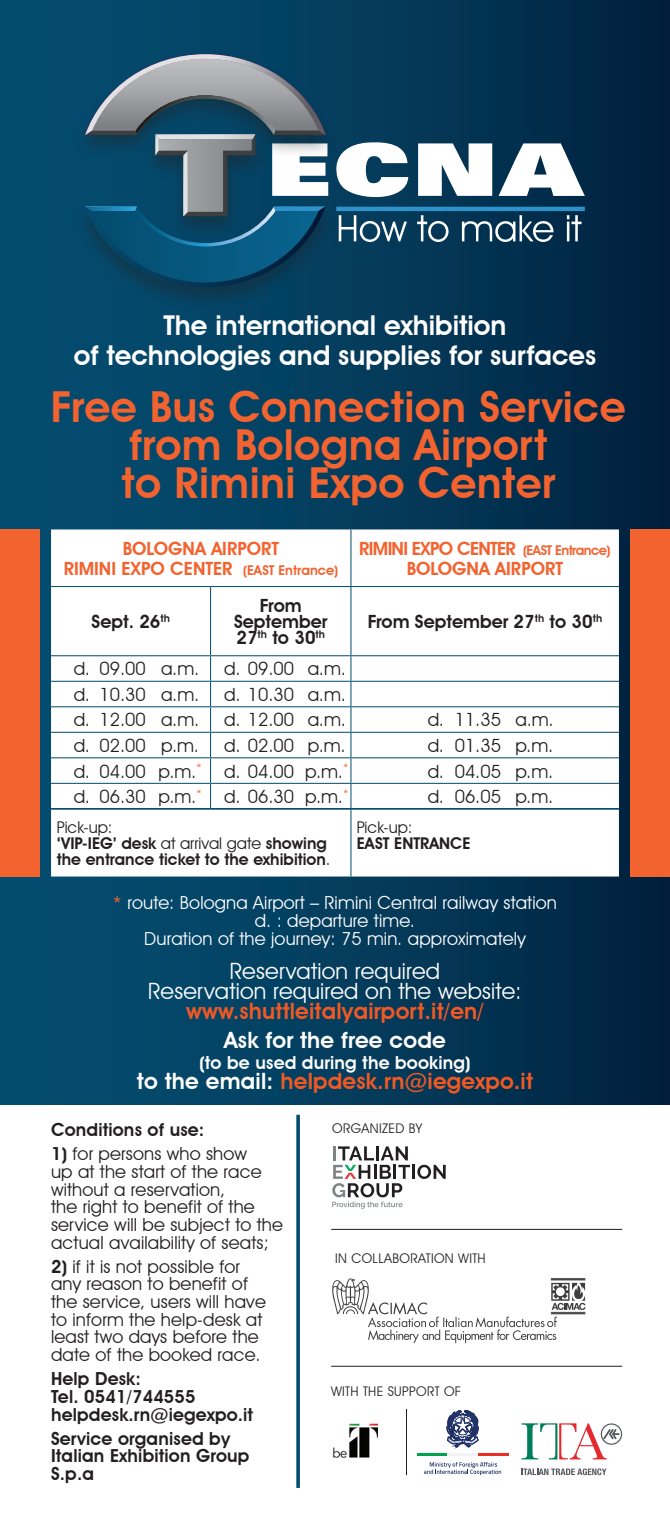
<style>
.page{position:relative;width:670px;height:1531px;background:#fff}
.page>*{position:absolute;margin:0;border:0;box-sizing:border-box;transform-origin:0 0}
.t1{font:600 42.75px/38.2px "Avant Garde IT Cby BT";letter-spacing:.01em;color:#f26330;text-align:center}
.t2{font:600 27.22px/29.2px "Avant Garde IT Cby BT";color:#fff;text-align:center}
.t3{font:600 22.5px "Avant Garde IT Cby BT";letter-spacing:.01em;color:#f05924}
.t4{font:22.5px/20.2px "Avant Garde IT Cby BT";letter-spacing:.01em;color:#fff;text-align:center}
.t5{font:600 22.5px "Avant Garde IT Cby BT";letter-spacing:.01em;color:#fff}
.t6{font:18.22px "Avant Garde IT Cby BT";color:#231f20}
.t7{font:600 18.22px/16.2px "Avant Garde IT Cby BT";color:#231f20;text-align:center}
.t8{font:600 18.22px/20.2px "Avant Garde IT Cby BT";color:#f26330;text-align:center}
.t9{font:600 18.22px/20.2px "Avant Garde IT Cby BT";letter-spacing:-.04em;color:#f26330;text-align:center}
.t10{font:18px/17.6px "Avant Garde IT Cby BT";letter-spacing:.01em;color:#231f20}
.t11{font:600 18px/17.6px "Avant Garde IT Cby BT";letter-spacing:.01em;color:#231f20}
.t12{font:18px/18px "Avant Garde IT Cby BT";letter-spacing:.01em;color:#fff;text-align:center}
.t13{font:600 18px "Avant Garde IT Cby BT";letter-spacing:.01em;color:#fff}
.t14{font:600 16.2px/16.2px "Avant Garde IT Cby BT";color:#231f20}
.t15{font:16.2px "Avant Garde IT Cby BT";color:#231f20}
.t16{font:13.28px "Avant Garde IT Cby BT";letter-spacing:.025em;color:#231f20}
.s1{font-size:13.5px}
.s2{font-weight:400}
.s3{color:#f26330}
.s4{color:#fff}
.s5{font-weight:600}
</style>
<div class="page">
<div style="left:0;top:0;width:670px;height:1104px;background:linear-gradient(to right,#065276,#022441)"></div>
<div style="left:73px;top:51px;width:264px;height:260px;background:#231f20;opacity:.39"></div>
<svg style="left:85px;top:54px;width:500px;height:233px;background:#345f78"></svg>
<svg style="left:296px;top:1115px;width:4px;height:373px"></svg>
<hr style="left:412px;top:1165px;width:3px;height:14px;background:#231f20">
<svg style="left:417px;top:1165px;width:29px;height:14px"></svg>
<svg style="left:332px;top:1146px;width:78px;height:63px"></svg>
<hr style="left:406px;top:1409px;width:1px;height:66px;background:#231f20">
<svg style="left:521px;top:1423px;width:101px;height:36px"></svg>
<svg style="left:521px;top:1468px;width:85px;height:7px"></svg>
<svg style="left:447px;top:1410px;width:31px;height:37px"></svg>
<hr style="left:417px;top:1454px;width:30px;height:2px;background:#00a24e">
<hr style="left:447px;top:1454px;width:31px;height:2px;background:#f2f3f4">
<hr style="left:478px;top:1454px;width:30px;height:2px;background:#ea2f29">
<svg style="left:424px;top:1462px;width:77px;height:13px"></svg>
<img style="left:333px;top:1423px;width:45px;height:35px">
<hr style="left:331px;top:1229px;width:291px;height:1px;background:#231f20">
<hr style="left:331px;top:1366px;width:291px;height:1px;background:#231f20">
<svg style="left:332px;top:1278px;width:253px;height:65px"></svg>
<div style="left:0;top:529px;width:40px;height:347px;background:#f26330"></div>
<div style="left:630px;top:529px;width:40px;height:347px;background:#f26330"></div>
<svg style="left:51px;top:529px;width:568px;height:347px"></svg>
<hr style="left:350px;top:529px;width:1px;height:57px;background:#044c6f">
<hr style="left:51px;top:586px;width:159px;height:1px;background:#044c6f">
<hr style="left:210px;top:586px;width:141px;height:1px;background:#044c6f">
<hr style="left:210px;top:587px;width:1px;height:68px;background:#044c6f">
<hr style="left:351px;top:586px;width:268px;height:1px;background:#044c6f">
<hr style="left:350px;top:587px;width:1px;height:68px;background:#044c6f">
<hr style="left:51px;top:655px;width:159px;height:1px;background:#044c6f">
<hr style="left:210px;top:655px;width:141px;height:1px;background:#044c6f">
<hr style="left:351px;top:655px;width:268px;height:1px;background:#044c6f">
<hr style="left:51px;top:681px;width:159px;height:1px;background:#044c6f">
<hr style="left:210px;top:681px;width:141px;height:1px;background:#044c6f">
<hr style="left:351px;top:681px;width:268px;height:1px;background:#044c6f">
<hr style="left:51px;top:706px;width:159px;height:1px;background:#044c6f">
<hr style="left:210px;top:706px;width:141px;height:1px;background:#044c6f">
<hr style="left:351px;top:706px;width:268px;height:1px;background:#044c6f">
<hr style="left:51px;top:732px;width:159px;height:1px;background:#044c6f">
<hr style="left:210px;top:732px;width:141px;height:1px;background:#044c6f">
<hr style="left:351px;top:732px;width:268px;height:1px;background:#044c6f">
<hr style="left:51px;top:757px;width:159px;height:1px;background:#044c6f">
<hr style="left:210px;top:757px;width:141px;height:1px;background:#044c6f">
<hr style="left:351px;top:757px;width:268px;height:1px;background:#044c6f">
<hr style="left:51px;top:783px;width:159px;height:1px;background:#044c6f">
<hr style="left:210px;top:783px;width:141px;height:1px;background:#044c6f">
<svg style="left:210px;top:656px;width:1px;height:152px"></svg>
<hr style="left:351px;top:783px;width:268px;height:1px;background:#044c6f">
<svg style="left:350px;top:656px;width:1px;height:152px"></svg>
<hr style="left:350px;top:809px;width:1px;height:67px;background:#044c6f">
<hr style="left:51px;top:808px;width:159px;height:1px;background:#044c6f">
<hr style="left:51px;top:809px;width:159px;height:1px;background:#044c6f">
<hr style="left:210px;top:808px;width:141px;height:1px;background:#044c6f">
<hr style="left:210px;top:809px;width:141px;height:1px;background:#044c6f">
<hr style="left:351px;top:808px;width:268px;height:1px;background:#044c6f">
<hr style="left:351px;top:809px;width:268px;height:1px;background:#044c6f">
<h2 class="t2" style="left:74px;top:311px;width:524px">The international exhibition<br>of technologies and supplies for surfaces</h2>
<h1 class="t1" style="left:51px;top:387px;width:576px">Free Bus Connection Service from Bologna Airport<br>to Rimini Expo Center</h1>
<p class="t8" style="left:64px;top:538px;width:276px">BOLOGNA AIRPORT<br>RIMINI EXPO CENTER <span class="s1">(EAST Entrance)</span></p>
<p class="t9" style="left:359px;top:538px;width:253px">RIMINI EXPO CENTER <span class="s1">(EAST Entrance)<br></span>BOLOGNA AIRPORT</p>
<p class="t7" style="left:92px;top:613px;width:80px">Sept. 26<sup>th</sup></p>
<p class="t7" style="left:234px;top:597px;width:95px">From<br>September<br>27<sup>th</sup> to 30<sup>th</sup></p>
<p class="t7" style="left:368px;top:613px;width:236px">From September 27<sup>th</sup> to 30<sup>th</sup></p>
<p class="t6" style="left:74px;top:658px;width:127px">d. 09.00 a.m.</p>
<p class="t6" style="left:224px;top:658px;width:123px">d. 09.00 a.m.</p>
<p class="t6" style="left:74px;top:683px;width:127px">d. 10.30 a.m.</p>
<p class="t6" style="left:224px;top:683px;width:123px">d. 10.30 a.m.</p>
<p class="t6" style="left:74px;top:709px;width:127px">d. 12.00 a.m.</p>
<p class="t6" style="left:224px;top:709px;width:123px">d. 12.00 a.m.</p>
<p class="t6" style="left:428px;top:709px;width:127px">d. 11.35 a.m.</p>
<p class="t6" style="left:74px;top:734px;width:127px">d. 02.00 p.m.</p>
<p class="t6" style="left:224px;top:734px;width:123px">d. 02.00 p.m.</p>
<p class="t6" style="left:428px;top:734px;width:127px">d. 01.35 p.m.</p>
<p class="t6" style="left:74px;top:760px;width:276px">d. 04.00 p.m.<sup>*</sup> d. 04.00 p.m.<sup>*</sup></p>
<p class="t6" style="left:428px;top:760px;width:127px">d. 04.05 p.m.</p>
<p class="t6" style="left:74px;top:785px;width:276px">d. 06.30 p.m.<sup>*</sup> d. 06.30 p.m.<sup>*</sup></p>
<p class="t6" style="left:428px;top:785px;width:127px">d. 06.05 p.m.</p>
<p class="t14" style="left:57px;top:819px;width:275px"><span class="s2">Pick-up:<br></span>‘VIP-IEG’ desk <span class="s2">at arrival gate</span> showing the entrance ticket to the exhibition<span class="s2">.</span></p>
<p class="t15" style="left:357px;top:817px;width:57px">Pick-up:</p>
<p class="t14" style="left:357px;top:835px;width:115px">EAST ENTRANCE</p>
<p class="t12" style="left:113px;top:893px;width:445px"><span class="s3">*</span> route: Bologna Airport – Rimini Central railway station d. : departure time.<br>Duration of the journey: 75 min. approximately</p>
<p class="t4" style="left:148px;top:960px;width:375px">Reservation required<br>Reservation required on the website:</p>
<p class="t3" style="left:186px;top:997px;width:299px">www.shuttleitalyairport.it/en/</p>
<p class="t5" style="left:224px;top:1027px;width:223px">Ask for the free code</p>
<p class="t13" style="left:199px;top:1051px;width:272px">(to be used during the booking)</p>
<p class="t3" style="left:137px;top:1067px;width:397px"><span class="s4">to the email:</span> helpdesk.rn@iegexpo.it</p>
<p class="t11" style="left:51px;top:1121px;width:155px">Conditions of use:</p>
<p class="t10" style="left:51px;top:1145px;width:233px"><span class="s5">1)</span> for persons who show<br>up at the start of the race without a reservation,<br>the right to benefit of the service will be subject to the actual availability of seats;</p>
<p class="t10" style="left:51px;top:1257px;width:216px"><span class="s5">2)</span> if it is not possible for any reason to benefit of the service, users will have to inform the help-desk at least two days before the date of the booked race.</p>
<p class="t11" style="left:51px;top:1370px;width:203px">Help Desk:<br>Tel. 0541/744555 helpdesk.rn@iegexpo.it</p>
<p class="t11" style="left:51px;top:1429px;width:200px">Service organised by<br>Italian Exhibition Group<br>S.p.a</p>
<p class="t16" style="left:332px;top:1120px;width:91px">ORGANIZED BY</p>
<p class="t16" style="left:335px;top:1250px;width:152px">IN COLLABORATION WITH</p>
<p class="t16" style="left:331px;top:1383px;width:132px">WITH THE SUPPORT OF</p>
</div>
